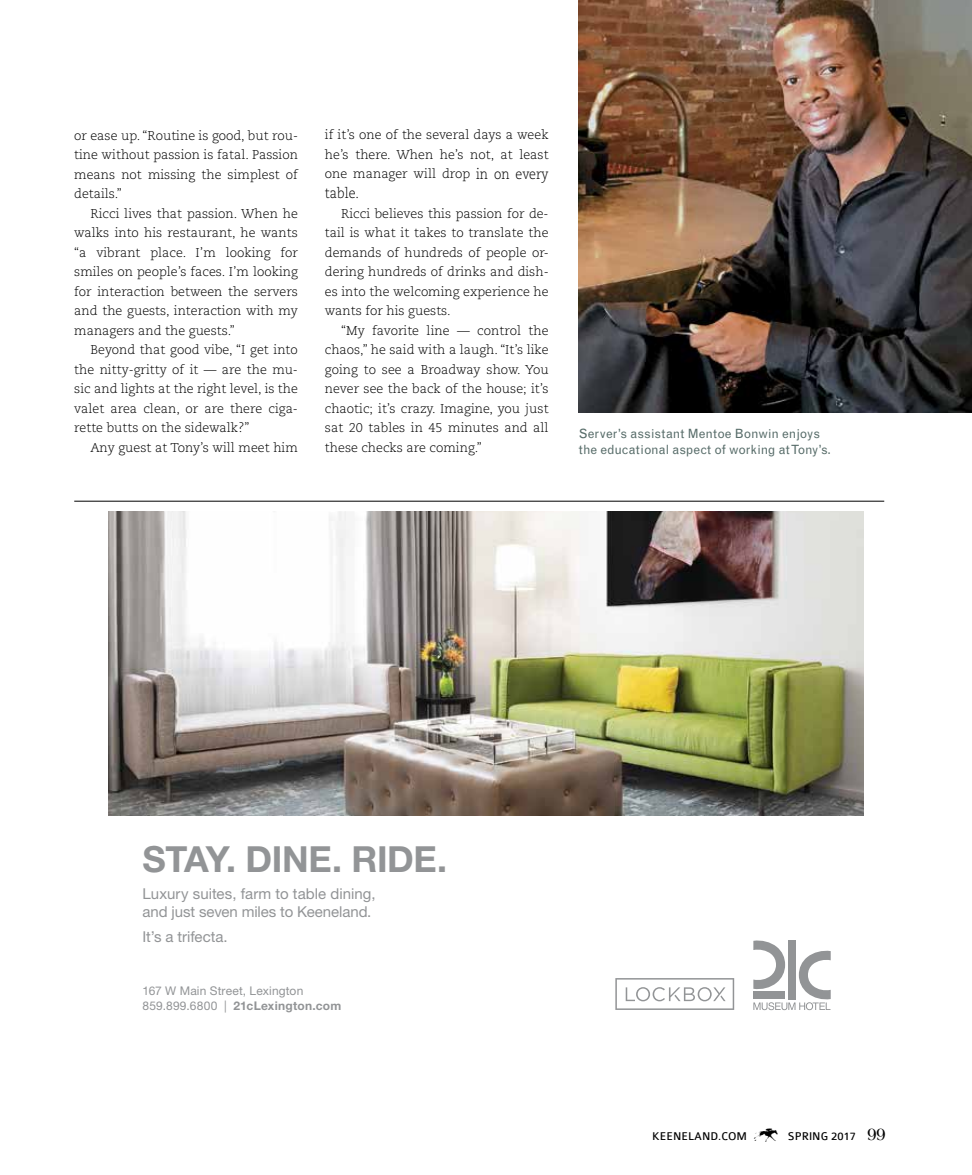
<style>
.page{position:relative;width:972px;height:1175px;background:#fff}
.page>*{position:absolute;margin:0;border:0;box-sizing:border-box;transform-origin:0 0}
.t1{font:700 36px "Helvetica Neue";letter-spacing:-.01em;color:#929496}
.t2{font:27px "Keen DB";color:#000}
.t3{font:15px/18px "Helvetica Neue";color:#929496}
.t4{font:300 14.4px "Caecilia LT Std";color:#000;scale:.88 1}
.t5{font:300 12.75px/19.5px "Caecilia LT Std";color:#000;text-align:justify}
.t6{font:12.75px/15.3px "Grotesque MT Std";color:#576c69}
.t7{font:12px/15px "Helvetica Neue";letter-spacing:.01em;color:#929496}
.t8{font:12px "Colaborate";color:#000}
.s1{font-size:14.4px}
.s2{font-weight:700}
.s3{font-family:"Americana Std";font-weight:700;font-size:18.15px}
</style>
<div class="page">
<hr style="left:74px;top:501px;width:810px;height:1px;background:#000">
<img style="left:108px;top:511px;width:756px;height:304px">
<svg style="left:753px;top:940px;width:78px;height:70px"></svg>
<div style="left:753px;top:991px;width:32px;height:8px;background:#929496"></div>
<svg style="left:615px;top:978px;width:119px;height:32px"></svg>
<img style="left:579px;top:0;width:393px;height:412px">
<p class="t5" style="left:74px;top:126px;width:225px">or ease up. “Routine is good, but rou&shy;tine without passion is fatal. Passion means not missing the simplest of details.”</p>
<p class="t5" style="left:74px;top:204px;width:225px;text-indent:16px">Ricci lives that passion. When he walks into his restaurant, he wants “a vibrant place. I’m looking for smiles on people’s faces. I’m looking for interaction between the servers and the guests, interaction with my managers and the guests.”</p>
<p class="t5" style="left:74px;top:340px;width:225px;text-indent:16px">Beyond that good vibe, “I get into the nitty-gritty of it — are the mu&shy;sic and lights at the right level, is the valet area clean, or are there ciga&shy;rette butts on the sidewalk?”</p>
<p class="t5" style="left:90px;top:438px;width:209px">Any guest at Tony’s will meet him</p>
<p class="t5" style="left:325px;top:126px;width:225px">if it’s one of the several days a week he’s there. When he’s not, at least one manager will drop <span class="s1">in on every</span></p>
<p class="t4" style="left:325px;top:185px;width:40px">table.</p>
<p class="t5" style="left:325px;top:204px;width:225px;text-indent:16px">Ricci believes this passion for de&shy;tail is what it takes to translate the demands of hundreds of people or&shy;dering hundreds of drinks and dish&shy;es into the welcoming experience he wants for his guests.</p>
<p class="t5" style="left:325px;top:321px;width:225px;text-indent:16px">“My favorite line — control the chaos,” he said with a laugh. “It’s like going to see a Broadway show. You never see the back of the house; it’s chaotic; it’s crazy. Imagine, you just sat 20 tables in 45 minutes and all these checks are coming.”</p>
<p class="t6" style="left:579px;top:426px;width:254px">Server’s assistant Mentoe Bonwin enjoys the educational aspect of working at Tony’s.</p>
<h1 class="t1" style="left:143px;top:836px;width:306px">STAY. DINE. RIDE.</h1>
<p class="t3" style="left:143px;top:884px;width:234px">Luxury suites, farm to table dining, and just seven miles to Keeneland.</p>
<p class="t3" style="left:143px;top:927px;width:87px">It’s a trifecta.</p>
<p class="t7" style="left:143px;top:983px;width:200px">167 W Main Street, Lexington<br>859.899.6800 | <span class="s2">21cLexington.com</span></p>
<p class="t8" style="left:652px;top:1130px;width:96px">KEENELAND.COM</p>
<h2 class="t2" style="left:754px;top:1121px;width:28px">K</h2>
<p class="t8" style="left:788px;top:1130px;width:99px">SPRING 2017 <span class="s3">99</span></p>
</div>
